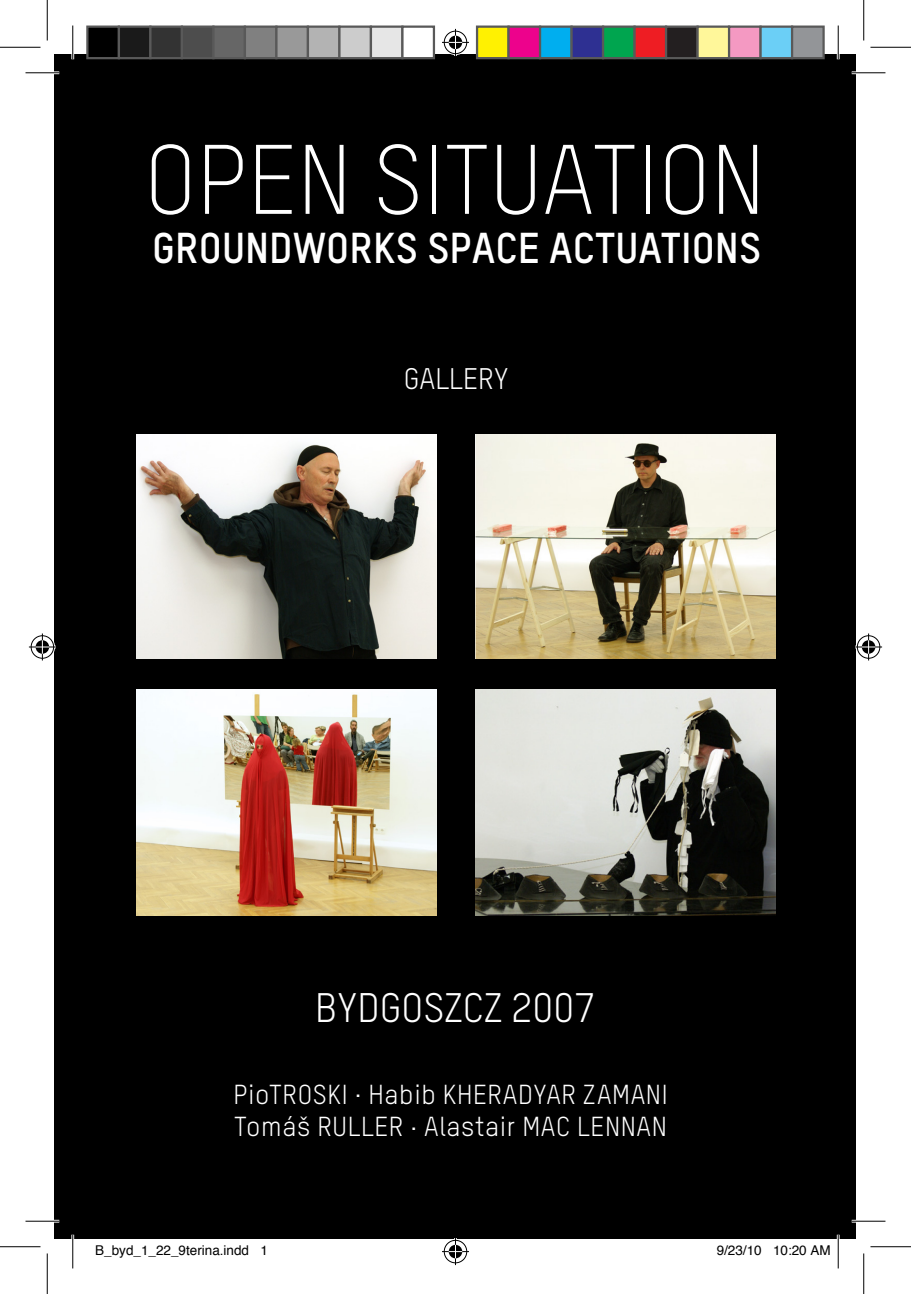
<style>
.page{position:relative;width:911px;height:1294px;background:#fff}
.page>*{position:absolute;margin:0;border:0;box-sizing:border-box;transform-origin:0 0}
.t1{font:300 96.75px "TSTARCE";color:#fff}
.t2{font:700 42.3px "TSTARCE";color:#fff}
.t3{font:40.5px "TSTARCE";color:#fff}
.t4{font:29.25px "TSTARCE";color:#fff}
.t5{font:27px "TSTARCE";letter-spacing:.02em;color:#fff}
.t6{font:13.5px "Helvetica";color:#000}
</style>
<div class="page">
<div style="left:55px;top:55px;width:801px;height:1184px;background:#000"></div>
<img style="left:475px;top:689px;width:300px;height:226px">
<img style="left:137px;top:689px;width:300px;height:226px">
<img style="left:137px;top:434px;width:300px;height:224px">
<img style="left:475px;top:434px;width:301px;height:224px">
<hr style="left:26px;top:71px;width:33px;height:3px;background:#fff">
<hr style="left:852px;top:71px;width:33px;height:3px;background:#fff">
<hr style="left:26px;top:1219px;width:33px;height:3px;background:#fff">
<hr style="left:852px;top:1219px;width:33px;height:3px;background:#fff">
<hr style="left:71px;top:26px;width:3px;height:33px;background:#fff">
<hr style="left:71px;top:1234px;width:3px;height:34px;background:#fff">
<hr style="left:837px;top:26px;width:3px;height:33px;background:#fff">
<hr style="left:837px;top:1234px;width:3px;height:34px;background:#fff">
<hr style="left:26px;top:72px;width:33px;height:1px;background:#000">
<hr style="left:852px;top:72px;width:33px;height:1px;background:#000">
<hr style="left:26px;top:1220px;width:33px;height:1px;background:#000">
<hr style="left:852px;top:1220px;width:33px;height:1px;background:#000">
<hr style="left:72px;top:26px;width:1px;height:33px;background:#000">
<hr style="left:72px;top:1234px;width:1px;height:34px;background:#000">
<hr style="left:838px;top:26px;width:1px;height:33px;background:#000">
<hr style="left:838px;top:1234px;width:1px;height:34px;background:#000">
<hr style="left:0;top:47px;width:40px;height:1px;background:#000">
<hr style="left:870px;top:47px;width:41px;height:1px;background:#000">
<hr style="left:0;top:1246px;width:40px;height:1px;background:#000">
<hr style="left:870px;top:1246px;width:41px;height:1px;background:#000">
<hr style="left:47px;top:0;width:1px;height:40px;background:#000">
<hr style="left:47px;top:1253px;width:1px;height:41px;background:#000">
<hr style="left:863px;top:0;width:1px;height:40px;background:#000">
<hr style="left:863px;top:1253px;width:1px;height:41px;background:#000">
<svg style="left:442px;top:29px;width:27px;height:27px"></svg>
<svg style="left:442px;top:1238px;width:27px;height:27px"></svg>
<svg style="left:29px;top:633px;width:27px;height:27px"></svg>
<svg style="left:855px;top:633px;width:27px;height:27px"></svg>
<div style="left:87px;top:27px;width:32px;height:31px;background:#000"></div>
<div style="left:86px;top:26px;width:34px;height:33px;border:2px solid #595959"></div>
<div style="left:119px;top:27px;width:31px;height:31px;background:#1a1a1a"></div>
<div style="left:118px;top:26px;width:34px;height:33px;border:2px solid #595959"></div>
<div style="left:150px;top:27px;width:32px;height:31px;background:#333"></div>
<div style="left:149px;top:26px;width:34px;height:33px;border:2px solid #595959"></div>
<div style="left:182px;top:27px;width:31px;height:31px;background:#4d4d4d"></div>
<div style="left:181px;top:26px;width:34px;height:33px;border:2px solid #595959"></div>
<div style="left:213px;top:27px;width:32px;height:31px;background:#666"></div>
<div style="left:212px;top:26px;width:34px;height:33px;border:2px solid #595959"></div>
<div style="left:245px;top:27px;width:31px;height:31px;background:#808080"></div>
<div style="left:244px;top:26px;width:34px;height:33px;border:2px solid #595959"></div>
<div style="left:276px;top:27px;width:32px;height:31px;background:#999"></div>
<div style="left:275px;top:26px;width:34px;height:33px;border:2px solid #595959"></div>
<div style="left:308px;top:27px;width:31px;height:31px;background:#b3b3b3"></div>
<div style="left:307px;top:26px;width:34px;height:33px;border:2px solid #595959"></div>
<div style="left:339px;top:27px;width:32px;height:31px;background:#ccc"></div>
<div style="left:338px;top:26px;width:34px;height:33px;border:2px solid #595959"></div>
<div style="left:371px;top:27px;width:31px;height:31px;background:#e6e6e6"></div>
<div style="left:370px;top:26px;width:34px;height:33px;border:2px solid #595959"></div>
<div style="left:402px;top:27px;width:32px;height:31px;background:#fff"></div>
<div style="left:401px;top:26px;width:34px;height:33px;border:2px solid #595959"></div>
<div style="left:477px;top:27px;width:31px;height:31px;background:#fff101"></div>
<div style="left:476px;top:26px;width:34px;height:33px;border:2px solid #595959"></div>
<div style="left:508px;top:27px;width:32px;height:31px;background:#ed028c"></div>
<div style="left:507px;top:26px;width:34px;height:33px;border:2px solid #595959"></div>
<div style="left:540px;top:27px;width:31px;height:31px;background:#00aeef"></div>
<div style="left:539px;top:26px;width:34px;height:33px;border:2px solid #595959"></div>
<div style="left:571px;top:27px;width:32px;height:31px;background:#2e3092"></div>
<div style="left:570px;top:26px;width:34px;height:33px;border:2px solid #595959"></div>
<div style="left:603px;top:27px;width:31px;height:31px;background:#00a54f"></div>
<div style="left:602px;top:26px;width:34px;height:33px;border:2px solid #595959"></div>
<div style="left:634px;top:27px;width:32px;height:31px;background:#ee1d23"></div>
<div style="left:633px;top:26px;width:34px;height:33px;border:2px solid #595959"></div>
<div style="left:666px;top:27px;width:31px;height:31px;background:#231f20"></div>
<div style="left:665px;top:26px;width:34px;height:33px;border:2px solid #595959"></div>
<div style="left:697px;top:27px;width:32px;height:31px;background:#fff79a"></div>
<div style="left:696px;top:26px;width:34px;height:33px;border:2px solid #595959"></div>
<div style="left:729px;top:27px;width:31px;height:31px;background:#f499c2"></div>
<div style="left:728px;top:26px;width:34px;height:33px;border:2px solid #595959"></div>
<div style="left:760px;top:27px;width:32px;height:31px;background:#6bcff6"></div>
<div style="left:759px;top:26px;width:34px;height:33px;border:2px solid #595959"></div>
<div style="left:792px;top:27px;width:31px;height:31px;background:#939598"></div>
<div style="left:791px;top:26px;width:34px;height:33px;border:2px solid #595959"></div>
<p class="t1" style="left:144px;top:122px;width:623px">OPEN SITUATION</p>
<p class="t2" style="left:152px;top:221px;width:611px">GROUNDWORKS SPACE ACTUATIONS</p>
<p class="t4" style="left:404px;top:360px;width:106px">GALLERY</p>
<p class="t3" style="left:315px;top:983px;width:281px">BYDGOSZCZ 2007</p>
<p class="t5" style="left:234px;top:1078px;width:436px">PioTROSKI . Habib KHERADYAR ZAMANI</p>
<p class="t5" style="left:234px;top:1110px;width:434px">Tomáš RULLER . Alastair MAC LENNAN</p>
<p class="t6" style="left:95px;top:1239px;width:174px">B_byd_1_22_9terina.indd 1</p>
<p class="t6" style="left:717px;top:1239px;width:116px">9/23/10 10:20 AM</p>
</div>
